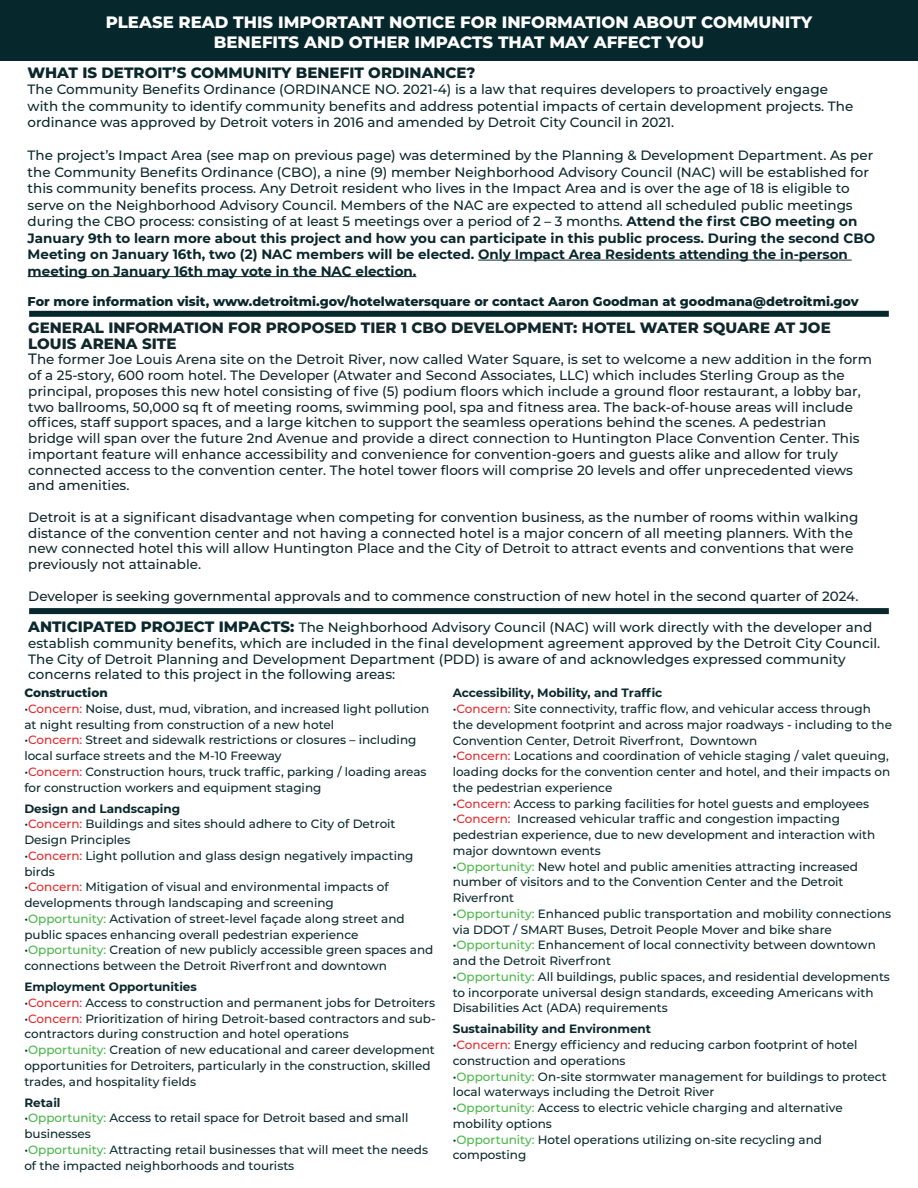
<style>
.page{position:relative;width:918px;height:1188px;background:#fff}
.page>*{position:absolute;margin:0;border:0;box-sizing:border-box;transform-origin:0 0}
.t1{font:800 16.5px/19.8px "Montserrat";color:#fff;text-align:center}
.t2{font:800 15px/15.8px "Montserrat";color:#11272b}
.t3{font:800 15px "Montserrat";color:#0a272b}
.t4{font:500 13.5px/15.8px "Montserrat";color:#11272b}
.t5{font:500 13.5px/16.5px "Montserrat";color:#0a272b}
.t6{font:500 13.5px/15.8px "Montserrat";color:#0b282c}
.t7{font:800 12.75px "Montserrat";color:#0a272b}
.t8{font:500 12px/15.8px "Montserrat";color:#0b282c}
.t9{font:700 12px "Montserrat";color:#0b282c}
.t10{font:800 12px "Montserrat";color:#0b282c}
.s1{font-weight:700}
.s2{font-size:15px}
.s3{font-weight:800;font-size:15px}
.s4{color:#e6292c}
.s5{color:#49b748}
</style>
<div class="page">
<hr style="left:478px;top:260px;width:374px;height:1px;background:#0a272b">
<hr style="left:28px;top:276px;width:388px;height:1px;background:#0a272b">
<div style="left:0;top:0;width:918px;height:60px;background:#06282c"></div>
<div style="left:29px;top:311px;width:860px;height:6px;background:#06282c"></div>
<div style="left:29px;top:608px;width:860px;height:6px;background:#06282c"></div>
<p class="t1" style="left:106px;top:12px;width:708px">PLEASE READ THIS IMPORTANT NOTICE FOR INFORMATION ABOUT COMMUNITY<br>BENEFITS AND OTHER IMPACTS THAT MAY AFFECT YOU</p>
<p class="t3" style="left:28px;top:61px;width:449px">WHAT IS DETROIT’S COMMUNITY BENEFIT ORDINANCE?</p>
<p class="t5" style="left:28px;top:80px;width:827px">The Community Benefits Ordinance (ORDINANCE NO. 2021-4) is a law that requires developers to proactively engage with the community to identify community benefits and address potential impacts of certain development projects. The ordinance was approved by Detroit voters in 2016 and amended by Detroit City Council in 2021.</p>
<p class="t5" style="left:28px;top:146px;width:849px">The project’s Impact Area (see map on previous page) was determined by the Planning &amp; Development Department. As per the Community Benefits Ordinance (CBO), a nine (9) member Neighborhood Advisory Council (NAC) will be established for this community benefits process. Any Detroit resident who lives in the Impact Area and is over the age of 18 is eligible to serve on the Neighborhood Advisory Council. Members of the NAC are expected to attend all scheduled public meetings during the CBO process: consisting of at least 5 meetings over a period of 2 – 3 months. <span class="s1">Attend the first CBO meeting on January 9th to learn more about this project and how you can participate in this public process. During the second CBO Meeting on January 16th, two (2) NAC members will be elected. Only Impact Area Residents attending the in-person meeting on January 16th may vote in the NAC election.</span></p>
<p class="t7" style="left:28px;top:292px;width:833px">For more information visit, www.detroitmi.gov/hotelwatersquare or contact Aaron Goodman at goodmana@detroitmi.gov</p>
<p class="t2" style="left:28px;top:319px;width:804px">GENERAL INFORMATION FOR PROPOSED TIER 1 CBO DEVELOPMENT: HOTEL WATER SQUARE AT JOE<br>LOUIS ARENA SITE</p>
<p class="t4" style="left:28px;top:351px;width:845px"><span class="s2">T</span>he former Joe Louis Arena site on the Detroit River, now called Water Square, is set to welcome a new addition in the form of a 25-story, 600 room hotel. The Developer (Atwater and Second Associates, LLC) which includes Sterling Group as the principal, proposes this new hotel consisting of five (5) podium floors which include a ground floor restaurant, a lobby bar, two ballrooms, 50,000 sq ft of meeting rooms, swimming pool, spa and fitness area. The back-of-house areas will include offices, staff support spaces, and a large kitchen to support the seamless operations behind the scenes. A pedestrian bridge will span over the future 2nd Avenue and provide a direct connection to Huntington Place Convention Center. This important feature will enhance accessibility and convenience for convention-goers and guests alike and allow for truly connected access to the convention center. The hotel tower floors will comprise 20 levels and offer unprecedented views and amenities.</p>
<p class="t4" style="left:28px;top:509px;width:832px">Detroit is at a significant disadvantage when competing for convention business, as the number of rooms within walking distance of the convention center and not having a connected hotel is a major concern of all meeting planners. With the new connected hotel this will allow Huntington Place and the City of Detroit to attract events and conventions that were previously not attainable.</p>
<p class="t4" style="left:28px;top:587px;width:832px">Developer is seeking governmental approvals and to commence construction of new hotel in the second quarter of 2024.</p>
<p class="t6" style="left:28px;top:619px;width:854px"><span class="s3">ANTICIPATED PROJECT IMPACTS:</span> The Neighborhood Advisory Council (NAC) will work directly with the developer and establish community benefits, which are included in the final development agreement approved by the Detroit City Council.<br>The City of Detroit Planning and Development Department (PDD) is aware of and acknowledges expressed community concerns related to this project in the following areas:</p>
<p class="t10" style="left:24px;top:684px;width:85px">Construction</p>
<p class="t8" style="left:24px;top:700px;width:406px">•<span class="s4">Concern:</span> Noise, dust, mud, vibration, and increased light pollution at night resulting from construction of a new hotel</p>
<p class="t8" style="left:24px;top:732px;width:394px">•<span class="s4">Concern:</span> Street and sidewalk restrictions or closures – including local surface streets and the M-10 Freeway</p>
<p class="t8" style="left:24px;top:763px;width:404px">•<span class="s4">Concern:</span> Construction hours, truck traffic, parking / loading areas for construction workers and equipment staging</p>
<p class="t9" style="left:24px;top:800px;width:157px">Design and Landscaping</p>
<p class="t8" style="left:24px;top:816px;width:373px">•<span class="s4">Concern:</span> Buildings and sites should adhere to City of Detroit<br>Design Principles</p>
<p class="t8" style="left:24px;top:847px;width:391px">•<span class="s4">Concern:</span> Light pollution and glass design negatively impacting birds</p>
<p class="t8" style="left:24px;top:879px;width:366px">•<span class="s4">Concern:</span> Mitigation of visual and environmental impacts of developments through landscaping and screening</p>
<p class="t8" style="left:24px;top:910px;width:382px">•<span class="s5">Opportunity:</span> Activation of street-level façade along street and public spaces enhancing overall pedestrian experience</p>
<p class="t8" style="left:24px;top:942px;width:411px">•<span class="s5">Opportunity:</span> Creation of new publicly accessible green spaces and connections between the Detroit Riverfront and downtown</p>
<p class="t9" style="left:24px;top:978px;width:174px">Employment Opportunities</p>
<p class="t8" style="left:24px;top:994px;width:412px">•<span class="s4">Concern:</span> Access to construction and permanent jobs for Detroiters</p>
<p class="t8" style="left:24px;top:1010px;width:413px">•<span class="s4">Concern:</span> Prioritization of hiring Detroit-based contractors and sub&shy;contractors during construction and hotel operations</p>
<p class="t8" style="left:24px;top:1042px;width:412px">•<span class="s5">Opportunity:</span> Creation of new educational and career development opportunities for Detroiters, particularly in the construction, skilled trades, and hospitality fields</p>
<p class="t9" style="left:24px;top:1094px;width:38px">Retail</p>
<p class="t8" style="left:24px;top:1110px;width:386px">•<span class="s5">Opportunity:</span> Access to retail space for Detroit based and small businesses</p>
<p class="t8" style="left:24px;top:1141px;width:405px">•<span class="s5">Opportunity:</span> Attracting retail businesses that will meet the needs of the impacted neighborhoods and tourists</p>
<p class="t9" style="left:453px;top:685px;width:211px">Accessibility, Mobility, and Traffic</p>
<p class="t8" style="left:453px;top:701px;width:441px">•<span class="s4">Concern:</span> Site connectivity, traffic flow, and vehicular access through the development footprint and across major roadways - including to the<br>Convention Center, Detroit Riverfront, Downtown</p>
<p class="t8" style="left:453px;top:748px;width:439px">•<span class="s4">Concern:</span> Locations and coordination of vehicle staging / valet queuing, loading docks for the convention center and hotel, and their impacts on the pedestrian experience</p>
<p class="t8" style="left:453px;top:795px;width:418px">•<span class="s4">Concern:</span> Access to parking facilities for hotel guests and employees</p>
<p class="t8" style="left:453px;top:811px;width:424px">•<span class="s4">Concern:</span> Increased vehicular traffic and congestion impacting pedestrian experience, due to new development and interaction with major downtown events</p>
<p class="t8" style="left:453px;top:858px;width:407px">•<span class="s5">Opportunity:</span> New hotel and public amenities attracting increased number of visitors and to the Convention Center and the Detroit<br>Riverfront</p>
<p class="t8" style="left:453px;top:905px;width:440px">•<span class="s5">Opportunity:</span> Enhanced public transportation and mobility connections via DDOT / SMART Buses, Detroit People Mover and bike share</p>
<p class="t8" style="left:453px;top:937px;width:425px">•<span class="s5">Opportunity:</span> Enhancement of local connectivity between downtown and the Detroit Riverfront</p>
<p class="t8" style="left:453px;top:968px;width:439px">•<span class="s5">Opportunity:</span> All buildings, public spaces, and residential developments to incorporate universal design standards, exceeding Americans with<br>Disabilities Act (ADA) requirements</p>
<p class="t9" style="left:453px;top:1021px;width:200px">Sustainability and Environment</p>
<p class="t8" style="left:453px;top:1037px;width:406px">•<span class="s4">Concern:</span> Energy efficiency and reducing carbon footprint of hotel construction and operations</p>
<p class="t8" style="left:453px;top:1068px;width:436px">•<span class="s5">Opportunity:</span> On-site stormwater management for buildings to protect local waterways including the Detroit River</p>
<p class="t8" style="left:453px;top:1100px;width:392px">•<span class="s5">Opportunity:</span> Access to electric vehicle charging and alternative mobility options</p>
<p class="t8" style="left:453px;top:1131px;width:371px">•<span class="s5">Opportunity:</span> Hotel operations utilizing on-site recycling and composting</p>
</div>
